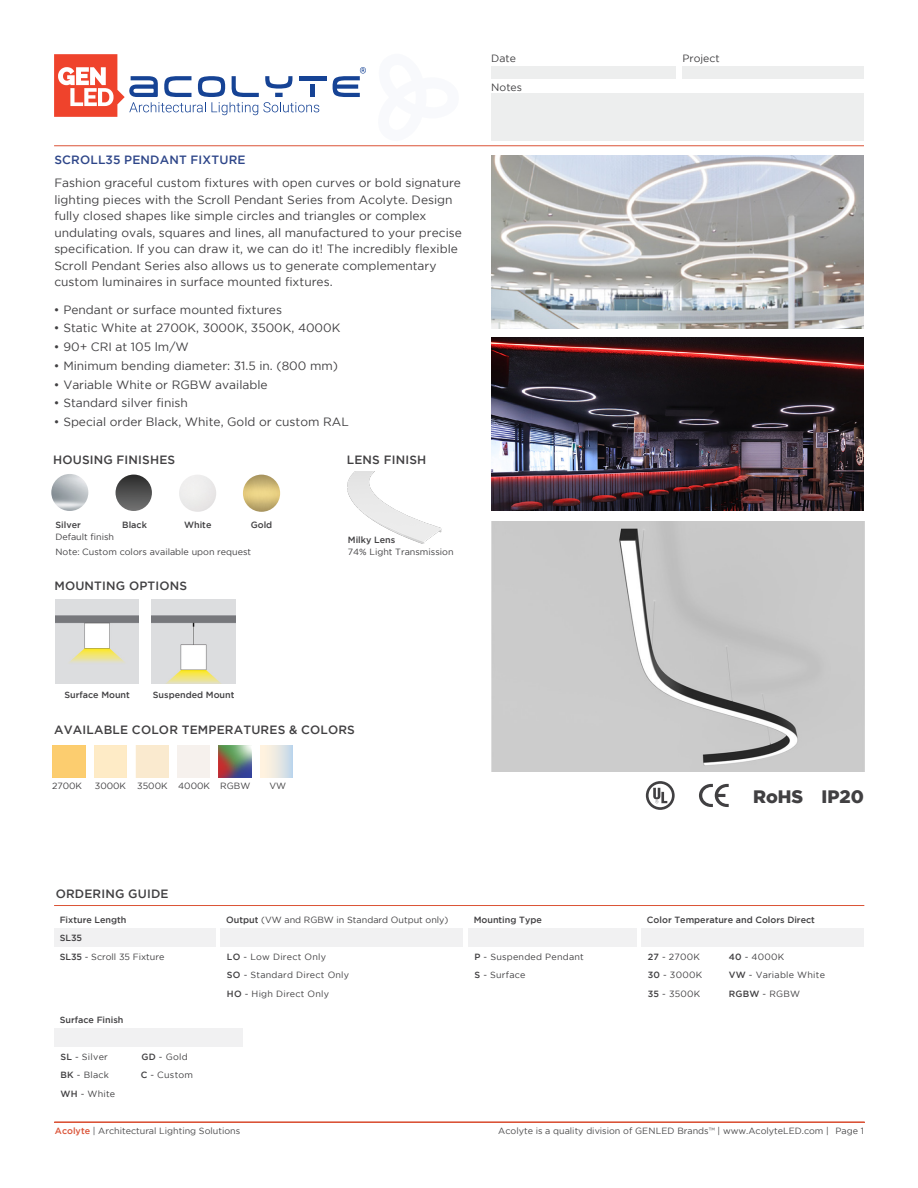
<style>
.page{position:relative;width:918px;height:1188px;background:#fff}
.page>*{position:absolute;margin:0;border:0;box-sizing:border-box;transform-origin:0 0}
.t1{font:900 18px "Gotham";color:#414042}
.t2{font:12px/16.5px "Gotham";color:#414042}
.t3{font:500 12px "Gotham";letter-spacing:.015em;color:#414042}
.t4{font:500 12px "Gotham";letter-spacing:.015em;color:#2e4689}
.t5{font:10.5px "Gotham";color:#414042}
.t6{font:9px/18.6px "Gotham";color:#414042}
.t7{font:500 9px "Gotham";color:#414042}
.t8{font:9px "Gotham";color:#4a4a4b}
.t9{font:9px "Gotham";letter-spacing:.025em;color:#414042}
.s1{font-weight:500}
.s2{font-weight:500;color:#db5337}
.s3{color:#58595b}
</style>
<div class="page">
<div style="left:491px;top:66px;width:185px;height:12px;background:#edeeee"></div>
<div style="left:682px;top:66px;width:182px;height:12px;background:#edeeee"></div>
<div style="left:491px;top:93px;width:373px;height:47px;background:#edeeee"></div>
<hr style="left:54px;top:146px;width:810px;height:1px;background:#db5336">
<svg style="left:54px;top:54px;width:265px;height:63px"></svg>
<div style="left:310px;top:85px;width:5px;height:12px;background:#164395"></div>
<hr style="left:299px;top:76px;width:27px;height:4px;background:#164395">
<svg style="left:333px;top:67px;width:33px;height:30px"></svg>
<hr style="left:54px;top:1122px;width:811px;height:1px;background:#db5337">
<img style="left:491px;top:521px;width:373px;height:251px">
<img style="left:179px;top:475px;width:37px;height:37px;border-radius:19px">
<img style="left:243px;top:475px;width:37px;height:37px;border-radius:19px">
<img style="left:116px;top:475px;width:36px;height:36px">
<img style="left:51px;top:474px;width:37px;height:37px;border-radius:18px">
<img style="left:55px;top:600px;width:84px;height:83px">
<img style="left:152px;top:600px;width:83px;height:83px">
<svg style="left:699px;top:784px;width:30px;height:23px"></svg>
<svg style="left:646px;top:781px;width:29px;height:29px"></svg>
<img style="left:347px;top:471px;width:95px;height:72px">
<img style="left:492px;top:155px;width:372px;height:173px">
<img style="left:492px;top:337px;width:372px;height:173px">
<hr style="left:54px;top:905px;width:810px;height:1px;background:#db5336">
<div style="left:54px;top:929px;width:162px;height:18px;background:#f1f1f2"></div>
<div style="left:220px;top:929px;width:243px;height:18px;background:#f1f1f2"></div>
<div style="left:468px;top:929px;width:168px;height:18px;background:#f1f1f2"></div>
<div style="left:641px;top:929px;width:223px;height:18px;background:#f1f1f2"></div>
<div style="left:54px;top:1029px;width:189px;height:18px;background:#f1f1f2"></div>
<div style="left:177px;top:745px;width:33px;height:33px;background:#f6f1ed"></div>
<svg style="left:260px;top:745px;width:33px;height:33px"></svg>
<img style="left:219px;top:746px;width:32px;height:32px">
<p class="t4" style="left:54px;top:153px;width:193px">SCROLL35 PENDANT FIXTURE</p>
<p class="t2" style="left:54px;top:175px;width:409px">Fashion graceful custom fixtures with open curves or bold signature lighting pieces with the Scroll Pendant Series from Acolyte. Design fully closed shapes like simple circles and triangles or complex undulating ovals, squares and lines, all manufactured to your precise specification. If you can draw it, we can do it! The incredibly flexible Scroll Pendant Series also allows us to generate complementary custom luminaires in surface mounted fixtures.</p>
<p class="t2" style="left:54px;top:301px;width:230px">• Pendant or surface mounted fixtures</p>
<p class="t2" style="left:54px;top:320px;width:288px">• Static White at 2700K, 3000K, 3500K, 4000K</p>
<p class="t2" style="left:54px;top:339px;width:136px">• 90+ CRI at 105 lm/W</p>
<p class="t2" style="left:54px;top:357px;width:286px">• Minimum bending diameter: 31.5 in. (800 mm)</p>
<p class="t2" style="left:54px;top:376px;width:215px">• Variable White or RGBW available</p>
<p class="t2" style="left:54px;top:395px;width:135px">• Standard silver finish</p>
<p class="t2" style="left:54px;top:414px;width:296px">• Special order Black, White, Gold or custom RAL</p>
<p class="t3" style="left:53px;top:453px;width:124px">HOUSING FINISHES</p>
<p class="t3" style="left:347px;top:453px;width:81px">LENS FINISH</p>
<p class="t7" style="left:55px;top:519px;width:27px">Silver</p>
<p class="t6" style="left:55px;top:527px;width:60px">Default finish</p>
<p class="t7" style="left:122px;top:519px;width:26px">Black</p>
<p class="t7" style="left:184px;top:519px;width:29px">White</p>
<p class="t7" style="left:251px;top:519px;width:23px">Gold</p>
<p class="t6" style="left:55px;top:542px;width:197px">Note: Custom colors available upon request</p>
<p class="t3" style="left:54px;top:579px;width:134px">MOUNTING OPTIONS</p>
<p class="t7" style="left:348px;top:535px;width:49px">Milky Lens</p>
<p class="t6" style="left:348px;top:542px;width:107px">74% Light Transmission</p>
<p class="t5" style="left:491px;top:53px;width:26px">Date</p>
<p class="t5" style="left:491px;top:82px;width:32px">Notes</p>
<p class="t7" style="left:64px;top:690px;width:67px">Surface Mount</p>
<p class="t7" style="left:153px;top:690px;width:83px">Suspended Mount</p>
<p class="t3" style="left:54px;top:723px;width:302px">AVAILABLE COLOR TEMPERATURES &amp; COLORS</p>
<p class="t6" style="left:52px;top:777px;width:32px">2700K</p>
<p class="t6" style="left:95px;top:777px;width:157px">3000K 3500K 4000K RGBW</p>
<p class="t6" style="left:270px;top:777px;width:18px">VW</p>
<p class="t5" style="left:682px;top:53px;width:39px">Project</p>
<h1 class="t1" style="left:753px;top:786px;width:112px">RoHS IP20</h1>
<p class="t3" style="left:56px;top:887px;width:115px">ORDERING GUIDE</p>
<p class="t7" style="left:60px;top:914px;width:68px">Fixture Length</p>
<p class="t6" style="left:226px;top:910px;width:224px"><span class="s1">Output</span> (VW and RGBW in Standard Output only)</p>
<p class="t7" style="left:474px;top:914px;width:70px">Mounting Type</p>
<p class="t7" style="left:647px;top:914px;width:170px">Color Temperature and Colors Direct</p>
<p class="t6" style="left:60px;top:928px;width:106px"><span class="s1">SL35<br>SL35</span> - Scroll 35 Fixture</p>
<p class="t9" style="left:227px;top:952px;width:101px"><span class="s1">LO</span> - Low Direct Only</p>
<p class="t9" style="left:474px;top:952px;width:111px"><span class="s1">P</span> - Suspended Pendant</p>
<p class="t6" style="left:648px;top:947px;width:54px"><span class="s1">27</span> - 2700K</p>
<p class="t6" style="left:729px;top:947px;width:57px"><span class="s1">40</span> - 4000K</p>
<p class="t9" style="left:227px;top:970px;width:124px"><span class="s1">SO</span> - Standard Direct Only</p>
<p class="t9" style="left:474px;top:970px;width:53px"><span class="s1">S</span> - Surface</p>
<p class="t6" style="left:648px;top:966px;width:56px"><span class="s1">30</span> - 3000K</p>
<p class="t9" style="left:729px;top:970px;width:98px"><span class="s1">VW</span> - Variable White</p>
<p class="t9" style="left:227px;top:989px;width:104px"><span class="s1">HO</span> - High Direct Only</p>
<p class="t6" style="left:648px;top:984px;width:54px"><span class="s1">35</span> - 3500K</p>
<p class="t6" style="left:729px;top:984px;width:73px"><span class="s1">RGBW</span> - RGBW</p>
<p class="t7" style="left:60px;top:1014px;width:65px">Surface Finish</p>
<p class="t6" style="left:60px;top:1047px;width:49px"><span class="s1">SL</span> - Silver</p>
<p class="t6" style="left:141px;top:1047px;width:48px"><span class="s1">GD</span> - Gold</p>
<p class="t6" style="left:60px;top:1066px;width:50px"><span class="s1">BK</span> - Black</p>
<p class="t6" style="left:141px;top:1066px;width:54px"><span class="s1">C</span> - Custom</p>
<p class="t6" style="left:60px;top:1084px;width:56px"><span class="s1">WH</span> - White</p>
<p class="t8" style="left:55px;top:1126px;width:187px"><span class="s2">Acolyte</span> | Architectural Lighting Solutions</p>
<p class="t8" style="left:498px;top:1126px;width:367px">Acolyte is a quality division of GENLED Brands<span class="s3">™</span> | www.AcolyteLED.com | Page 1</p>
</div>
